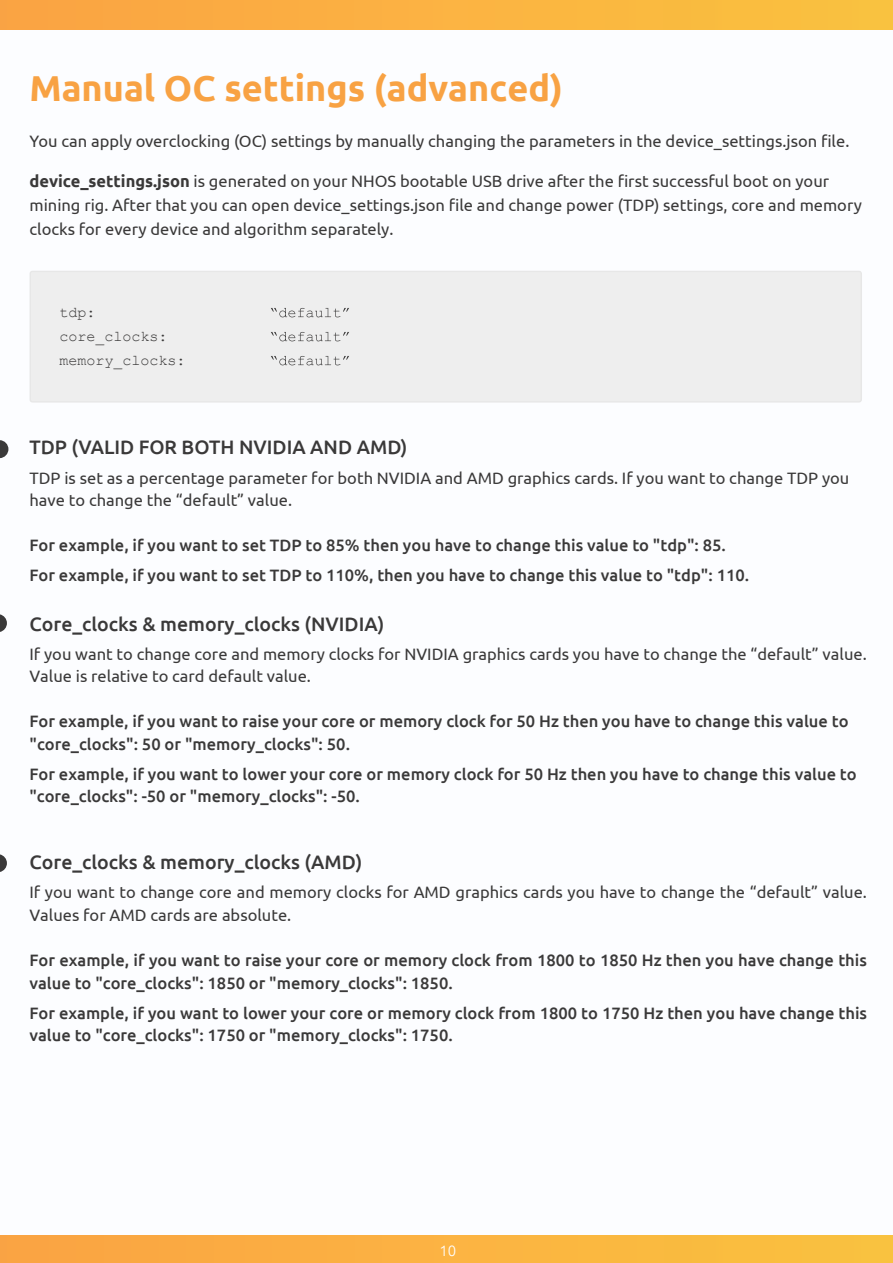
<style>
.page{position:relative;width:893px;height:1263px;background:#fff}
.page>*{position:absolute;margin:0;border:0;box-sizing:border-box;transform-origin:0 0}
.t1{font:700 36px "Ubuntu";color:#f8a243}
.t2{font:500 19.5px "Ubuntu";color:#3a3939}
.t3{font:16.5px/22.5px "Ubuntu";color:#3a3939}
.t4{font:500 16.5px/22.5px "Ubuntu";color:#3a3939}
.t5{font:15px/24px "Courier New";color:#3a3939}
.t6{font:300 15px "Ubuntu";color:#fff}
.s1{font-weight:700}
</style>
<div class="page">
<div style="left:0;top:0;width:893px;height:29px;background:linear-gradient(to right,#fba343,#fac23f)"></div>
<div style="left:0;top:1235px;width:893px;height:28px;background:linear-gradient(to right,#fba343,#fac23f)"></div>
<div style="left:29px;top:271px;width:833px;height:132px;background:#eee"></div>
<svg style="left:271px;top:308px;width:78px;height:9px"></svg>
<svg style="left:271px;top:332px;width:78px;height:9px"></svg>
<svg style="left:271px;top:356px;width:78px;height:9px"></svg>
<svg style="left:0;top:440px;width:8px;height:18px"></svg>
<svg style="left:0;top:614px;width:7px;height:18px"></svg>
<svg style="left:0;top:854px;width:7px;height:18px"></svg>
<h1 class="t1" style="left:29px;top:66px;width:535px">Manual OC settings (advanced)</h1>
<p class="t3" style="left:29px;top:129px;width:821px">You can apply overclocking (OC) settings by manually changing the parameters in the device_settings.json fi le.</p>
<p class="t3" style="left:29px;top:168px;width:834px;line-height:24px"><span class="s1">device_settings.json</span> is generated on your NHOS bootable USB drive after the fi rst successful boot on your mining rig. After that you can open device_settings.json fi le and change power (TDP) settings, core and memory clocks for every device and algorithm separately.</p>
<p class="t5" style="left:59px;top:300px;width:127px">tdp: core_clocks: memory_clocks:</p>
<p class="t2" style="left:29px;top:435px;width:380px">TDP (VALID FOR BOTH NVIDIA AND AMD)</p>
<p class="t3" style="left:29px;top:466px;width:821px">TDP is set as a percentage parameter for both NVIDIA and AMD graphics cards. If you want to change TDP you have to change the “default” value.</p>
<p class="t4" style="left:29px;top:530px;width:721px;line-height:30px">For example, if you want to set TDP to 85% then you have to change this value to "tdp": 85.<br>For example, if you want to set TDP to 110%, then you have to change this value to "tdp": 110.</p>
<p class="t2" style="left:29px;top:611px;width:356px">Core_clocks &amp; memory_clocks (NVIDIA)</p>
<p class="t3" style="left:29px;top:642px;width:839px">If you want to change core and memory clocks for NVIDIA graphics cards you have to change the “default” value.<br>Value is relative to card default value.</p>
<p class="t4" style="left:29px;top:710px;width:821px">For example, if you want to raise your core or memory clock for 50 Hz then you have to change this value to "core_clocks": 50 or "memory_clocks": 50.</p>
<p class="t4" style="left:29px;top:762px;width:829px">For example, if you want to lower your core or memory clock for 50 Hz then you have to change this value to "core_clocks": -50 or "memory_clocks": -50.</p>
<p class="t2" style="left:29px;top:850px;width:335px">Core_clocks &amp; memory_clocks (AMD)</p>
<p class="t3" style="left:29px;top:881px;width:839px">If you want to change core and memory clocks for AMD graphics cards you have to change the “default” value.<br>Values for AMD cards are absolute.</p>
<p class="t4" style="left:29px;top:948px;width:839px">For example, if you want to raise your core or memory clock from 1800 to 1850 Hz then you have change this value to "core_clocks": 1850 or "memory_clocks": 1850.</p>
<p class="t4" style="left:29px;top:1001px;width:839px">For example, if you want to lower your core or memory clock from 1800 to 1750 Hz then you have change this value to "core_clocks": 1750 or "memory_clocks": 1750.</p>
<p class="t6" style="left:439px;top:1242px;width:18px">10</p>
</div>
